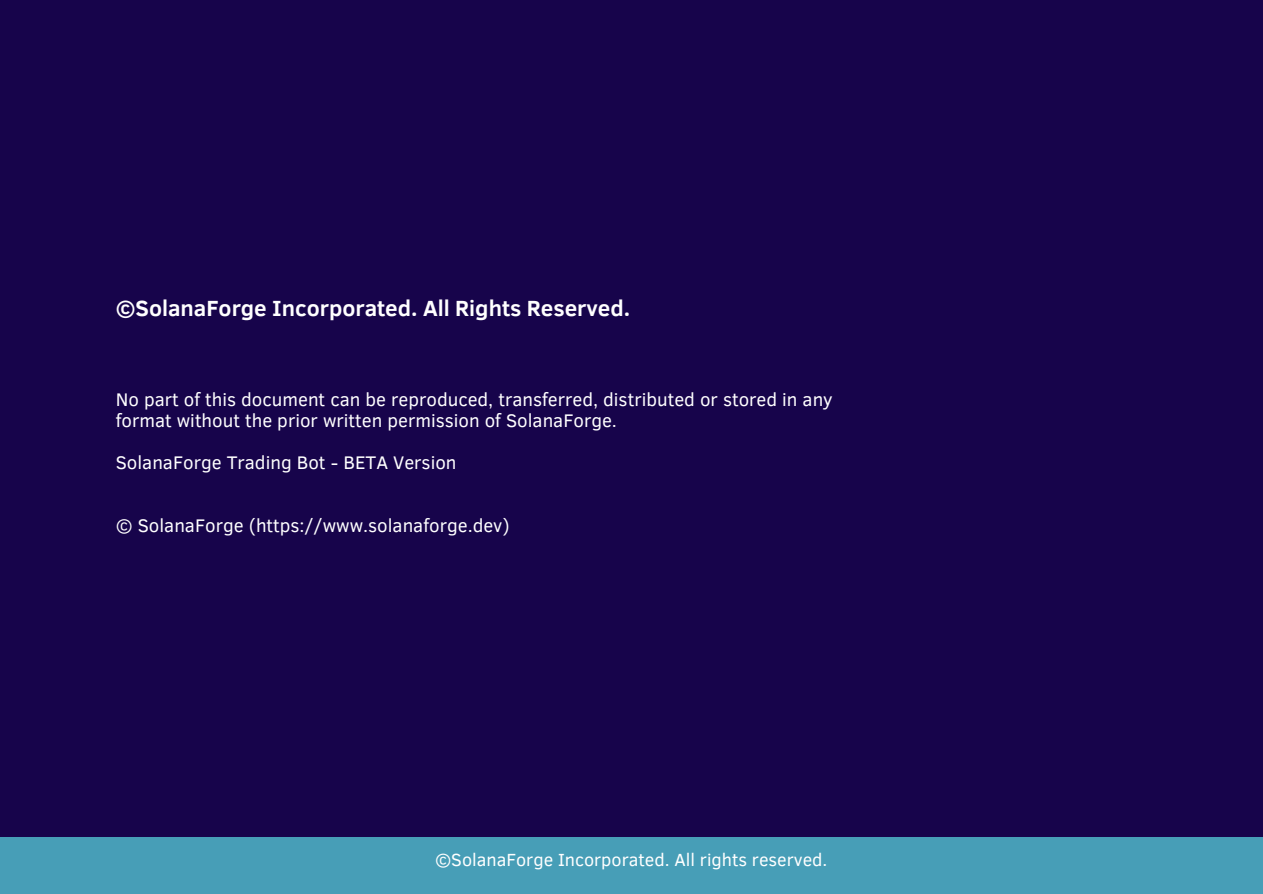
<style>
.page{position:relative;width:1263px;height:894px;background:#fff}
.page>*{position:absolute;margin:0;border:0;box-sizing:border-box;transform-origin:0 0}
.t1{font:700 22.5px "Clear Sans";color:#fff}
.t2{font:18.75px/21px "Clear Sans";color:#fff}
.t3{font:18px "Clear Sans";color:#fff}
</style>
<div class="page">
<div style="left:0;top:0;width:1263px;height:893px;background:#17044b"></div>
<div style="left:0;top:837px;width:1263px;height:56px;background:#479eb7"></div>
<p class="t1" style="left:116px;top:291px;width:516px">©SolanaForge Incorporated. All Rights Reserved.</p>
<h1 class="t2" style="left:116px;top:387px;width:718px">No part of this document can be reproduced, transferred, distributed or stored in any format without the prior written permission of SolanaForge.</h1>
<p class="t2" style="left:116px;top:450px;width:342px">SolanaForge Trading Bot - BETA Version</p>
<p class="t2" style="left:116px;top:514px;width:396px">© SolanaForge (https://www.solanaforge.dev)</p>
<p class="t3" style="left:435px;top:846px;width:394px">©SolanaForge Incorporated. All rights reserved.</p>
</div>
